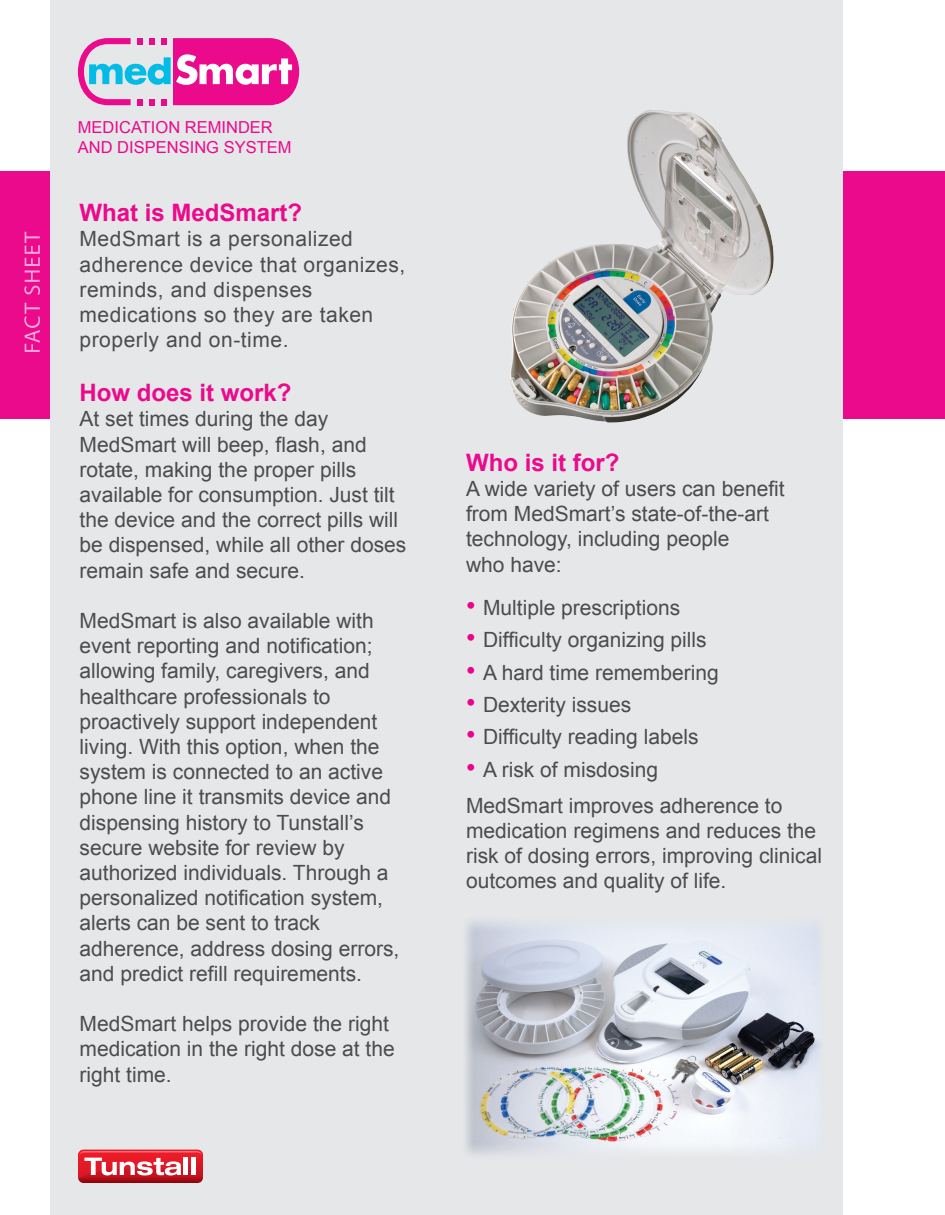
<style>
.page{position:relative;width:945px;height:1215px;background:#fff}
.page>*{position:absolute;margin:0;border:0;box-sizing:border-box;transform-origin:0 0}
.t1{font:700 24px "Arial";color:#eb098c}
.t2{font:21px/25.2px "Arial";color:#4b4c4d}
.t3{font:21px/25.2px "Arial";letter-spacing:.025em;color:#4b4c4d}
.t4{font:16.5px/19.8px "Arial";color:#eb098c}
.s1{font-size:27px;color:#ed028c}
</style>
<div class="page">
<div style="left:0;top:171px;width:945px;height:247px;background:#eb098c"></div>
<div style="left:51px;top:0;width:792px;height:1215px;background:#e6e7e9"></div>
<svg style="left:78px;top:1150px;width:125px;height:33px;background:#db4953"></svg>
<hr style="left:184px;top:1157px;width:4px;height:18px;background:#fff">
<hr style="left:191px;top:1157px;width:4px;height:18px;background:#fff">
<svg style="left:24px;top:303px;width:16px;height:49px"></svg>
<svg style="left:24px;top:232px;width:16px;height:63px"></svg>
<img style="left:465px;top:921px;width:355px;height:234px">
<img style="left:510px;top:109px;width:264px;height:313px">
<svg style="left:78px;top:38px;width:221px;height:67px"></svg>
<p class="t4" style="left:78px;top:118px;width:215px">MEDICATION REMINDER<br>AND DISPENSING SYSTEM</p>
<p class="t1" style="left:80px;top:197px;width:224px">What is MedSmart?</p>
<p class="t3" style="left:80px;top:227px;width:327px">MedSmart is a personalized adherence device that organizes, reminds, and dispenses medications so they are taken properly and on-time.</p>
<p class="t1" style="left:80px;top:377px;width:214px">How does it work?</p>
<p class="t2" style="left:80px;top:407px;width:328px">At set times during the day<br>MedSmart will beep, flash, and rotate, making the proper pills available for consumption. Just tilt the device and the correct pills will be dispensed, while all other doses remain safe and secure.</p>
<p class="t2" style="left:80px;top:608px;width:321px">MedSmart is also available with event reporting and notification; allowing family, caregivers, and healthcare professionals to proactively support independent living. With this option, when the system is connected to an active phone line it transmits device and dispensing history to Tunstall’s secure website for review by authorized individuals. Through a personalized notification system, alerts can be sent to track adherence, address dosing errors, and predict refill requirements.</p>
<p class="t2" style="left:80px;top:1011px;width:317px">MedSmart helps provide the right medication in the right dose at the right time.</p>
<p class="t1" style="left:466px;top:446px;width:155px">Who is it for?</p>
<p class="t2" style="left:466px;top:476px;width:320px">A wide variety of users can benefit from MedSmart’s state-of-the-art technology, including people<br>who have:</p>
<p class="t2" style="left:466px;top:595px;width:216px"><span class="s1">•</span> Multiple prescriptions</p>
<p class="t2" style="left:466px;top:628px;width:242px"><span class="s1">•</span> Difficulty organizing pills</p>
<p class="t2" style="left:466px;top:660px;width:254px"><span class="s1">•</span> A hard time remembering</p>
<p class="t2" style="left:466px;top:692px;width:167px"><span class="s1">•</span> Dexterity issues</p>
<p class="t2" style="left:466px;top:725px;width:234px"><span class="s1">•</span> Difficulty reading labels</p>
<p class="t2" style="left:466px;top:752px;width:318px;line-height:36px"><span class="s1">•</span> A risk of misdosing<br>MedSmart improves adherence to</p>
<p class="t2" style="left:466px;top:818px;width:357px">medication regimens and reduces the risk of dosing errors, improving clinical outcomes and quality of life.</p>
</div>
